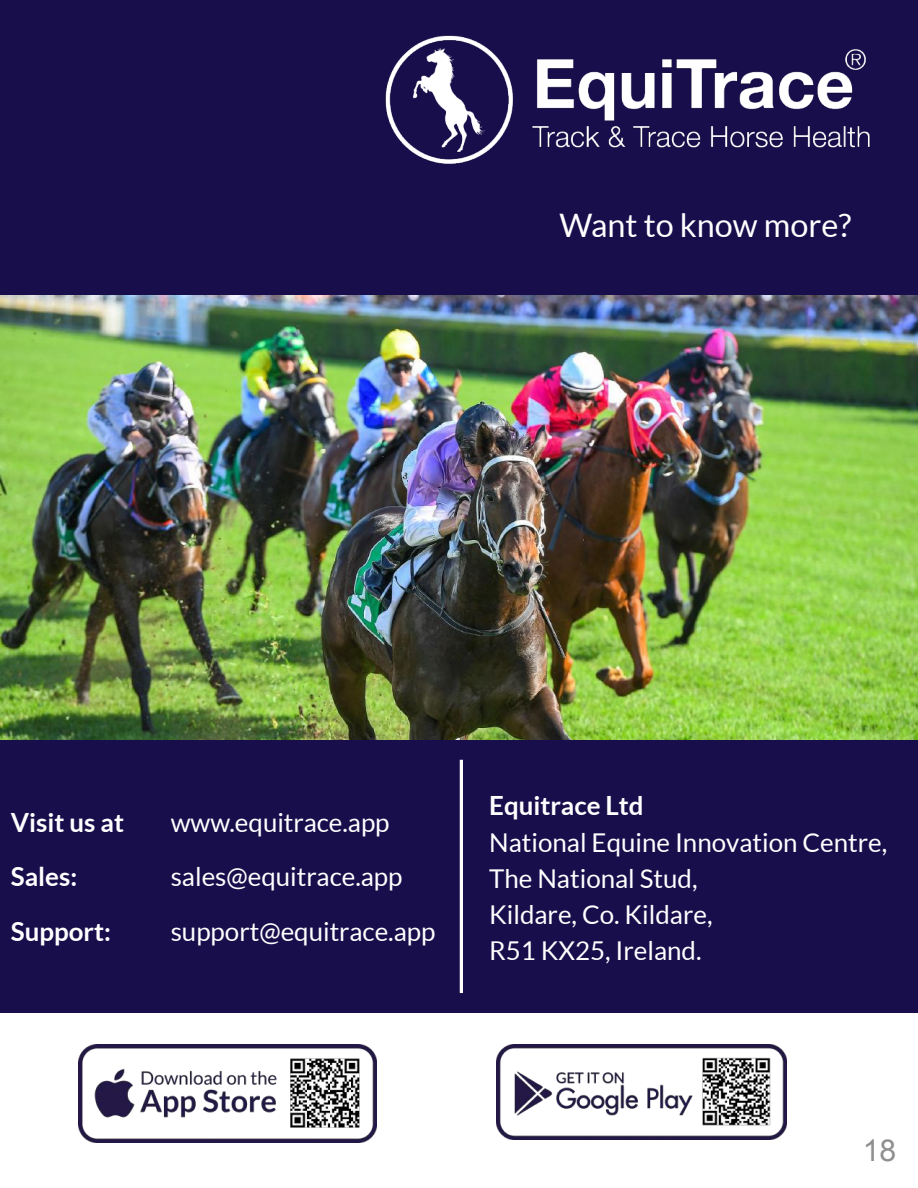
<style>
.page{position:relative;width:918px;height:1188px;background:#180e4c}
.page>*{position:absolute;margin:0;border:0;box-sizing:border-box;transform-origin:0 0}
.t1{font:32.4px "Lato";color:#fff}
.t2{font:30.3px "Arial";color:#8f8f8f}
.t3{font:25.95px/36px "Lato";color:#fff}
.t4{font:700 25.95px "Lato";color:#fff}
</style>
<div class="page">
<img style="left:0;top:296px;width:918px;height:444px">
<img style="left:385px;top:36px;width:485px;height:127px">
<div style="left:0;top:1013px;width:918px;height:175px;background:#fff"></div>
<img style="left:497px;top:1044px;width:289px;height:95px">
<img style="left:79px;top:1044px;width:298px;height:99px">
<hr style="left:460px;top:761px;width:3px;height:230px;background:#fff">
<p class="t1" style="left:559px;top:207px;width:293px">Want to know more?</p>
<p class="t4" style="left:11px;top:807px;width:115px">Visit us at</p>
<p class="t3" style="left:171px;top:804px;width:220px">www.equitrace.app</p>
<p class="t4" style="left:11px;top:861px;width:68px">Sales:</p>
<p class="t3" style="left:171px;top:858px;width:233px">sales@equitrace.app</p>
<p class="t4" style="left:11px;top:916px;width:102px">Support:</p>
<p class="t3" style="left:171px;top:913px;width:266px">support@equitrace.app</p>
<p class="t4" style="left:489px;top:791px;width:156px">Equitrace Ltd</p>
<p class="t3" style="left:489px;top:825px;width:400px">National Equine Innovation Centre,<br>The National Stud,<br>Kildare, Co. Kildare,<br>R51 KX25, Ireland.</p>
<p class="t2" style="left:863px;top:1134px;width:35px">18</p>
</div>
